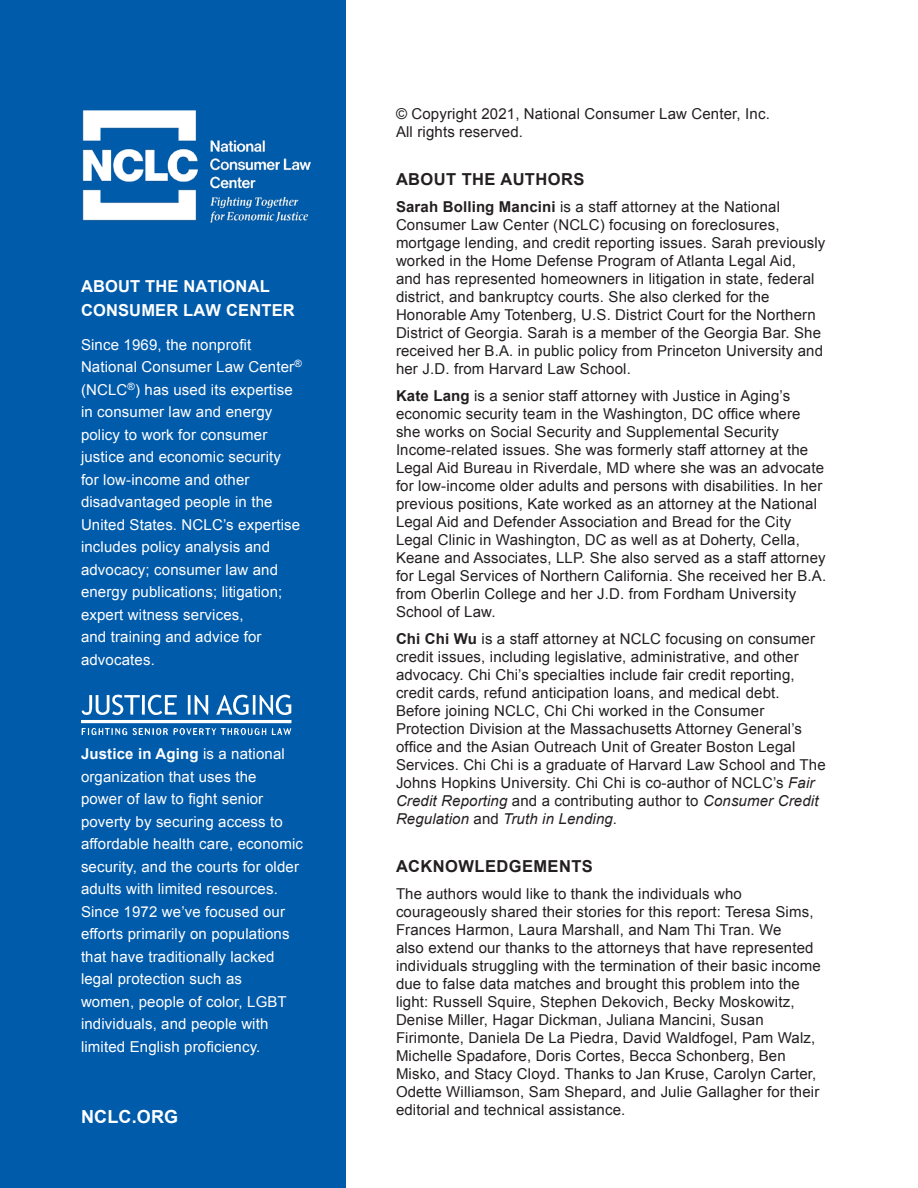
<style>
.page{position:relative;width:918px;height:1188px;background:#fff}
.page>*{position:absolute;margin:0;border:0;box-sizing:border-box;transform-origin:0 0}
.t1{font:700 18px "Arial";letter-spacing:.01em;color:#fff}
.t2{font:700 16.5px/24px "Arial";letter-spacing:.01em;color:#fff}
.t3{font:700 16.5px "Arial";letter-spacing:.025em;color:#231f20}
.t4{font:15px/18px "Arial";letter-spacing:.01em;color:#231f20}
.t5{font:15px/22.5px "Arial";letter-spacing:.01em;color:#fff}
.s1{font-weight:700}
.s2{font-style:italic}
</style>
<div class="page">
<div style="left:0;top:0;width:346px;height:1188px;background:#005baa"></div>
<img style="left:82px;top:110px;width:229px;height:113px">
<img style="left:112px;top:695px;width:179px;height:21px">
<p class="t2" style="left:81px;top:275px;width:215px">ABOUT THE NATIONAL<br>CONSUMER LAW CENTER</p>
<p class="t5" style="left:81px;top:333px;width:222px">Since 1969, the nonprofit<br>National Consumer Law Center<sup>® </sup>(NCLC<sup>®</sup>) has used its expertise in consumer law and energy policy to work for consumer justice and economic security for low-income and other disadvantaged people in the<br>United States. NCLC’s expertise includes policy analysis and advocacy; consumer law and energy publications; litigation; expert witness services,<br>and training and advice for advocates.</p>
<p class="t5" style="left:81px;top:743px;width:223px"><span class="s1">Justice in Aging</span> is a national organization that uses the<br>power of law to fight senior poverty by securing access to affordable health care, economic security, and the courts for older adults with limited resources.<br>Since 1972 we’ve focused our efforts primarily on populations that have traditionally lacked legal protection such as<br>women, people of color, LGBT individuals, and people with limited English proficiency.</p>
<p class="t1" style="left:81px;top:1104px;width:99px">NCLC.ORG</p>
<p class="t4" style="left:396px;top:105px;width:375px">© Copyright 2021, National Consumer Law Center, Inc.<br>All rights reserved.</p>
<p class="t3" style="left:396px;top:168px;width:190px">ABOUT THE AUTHORS</p>
<p class="t4" style="left:396px;top:198px;width:431px"><span class="s1">Sarah Bolling Mancini</span> is a staff attorney at the National Consumer Law Center (NCLC) focusing on foreclosures, mortgage lending, and credit reporting issues. Sarah previously worked in the Home Defense Program of Atlanta Legal Aid,<br>and has represented homeowners in litigation in state, federal district, and bankruptcy courts. She also clerked for the Honorable Amy Totenberg, U.S. District Court for the Northern District of Georgia. Sarah is a member of the Georgia Bar. She received her B.A. in public policy from Princeton University and her J.D. from Harvard Law School.</p>
<p class="t4" style="left:396px;top:387px;width:432px"><span class="s1">Kate Lang</span> is a senior staff attorney with Justice in Aging’s economic security team in the Washington, DC office where she works on Social Security and Supplemental Security Income-related issues. She was formerly staff attorney at the Legal Aid Bureau in Riverdale, MD where she was an advocate for low-income older adults and persons with disabilities. In her previous positions, Kate worked as an attorney at the National Legal Aid and Defender Association and Bread for the City Legal Clinic in Washington, DC as well as at Doherty, Cella, Keane and Associates, LLP. She also served as a staff attorney for Legal Services of Northern California. She received her B.A. from Oberlin College and her J.D. from Fordham University School of Law.</p>
<p class="t4" style="left:396px;top:630px;width:431px"><span class="s1">Chi Chi Wu</span> is a staff attorney at NCLC focusing on consumer credit issues, including legislative, administrative, and other advocacy. Chi Chi’s specialties include fair credit reporting, credit cards, refund anticipation loans, and medical debt.<br>Before joining NCLC, Chi Chi worked in the Consumer Protection Division at the Massachusetts Attorney General’s office and the Asian Outreach Unit of Greater Boston Legal Services. Chi Chi is a graduate of Harvard Law School and The Johns Hopkins University. Chi Chi is co-author of NCLC’s <span class="s2">Fair Credit Reporting</span> and a contributing author to <span class="s2">Consumer Credit Regulation</span> and <span class="s2">Truth in Lending</span>.</p>
<p class="t3" style="left:396px;top:855px;width:198px">ACKNOWLEDGEMENTS</p>
<p class="t4" style="left:396px;top:885px;width:426px">The authors would like to thank the individuals who courageously shared their stories for this report: Teresa Sims, Frances Harmon, Laura Marshall, and Nam Thi Tran. We<br>also extend our thanks to the attorneys that have represented individuals struggling with the termination of their basic income due to false data matches and brought this problem into the light: Russell Squire, Stephen Dekovich, Becky Moskowitz, Denise Miller, Hagar Dickman, Juliana Mancini, Susan Firimonte, Daniela De La Piedra, David Waldfogel, Pam Walz, Michelle Spadafore, Doris Cortes, Becca Schonberg, Ben Misko, and Stacy Cloyd. Thanks to Jan Kruse, Carolyn Carter, Odette Williamson, Sam Shepard, and Julie Gallagher for their editorial and technical assistance.</p>
</div>
